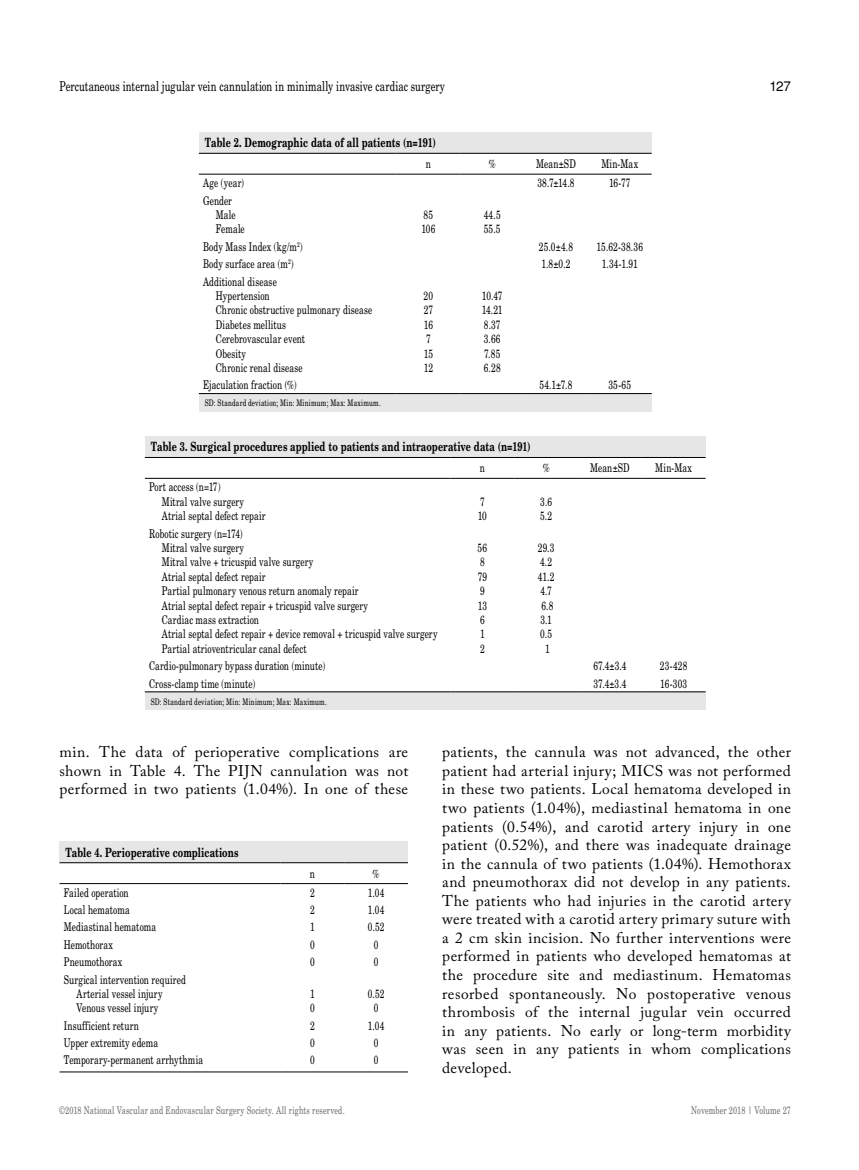
<style>
.page{position:relative;width:859px;height:1170px;background:#fff}
.page>*{position:absolute;margin:0;border:0;box-sizing:border-box;transform-origin:0 0}
.t1{font:15.45px/18.6px "Adobe Caslon Pro";letter-spacing:.025em;color:#000;text-align:justify}
.t2{font:13.5px "Madison Tr";letter-spacing:.01em;color:#000}
.t3{font:13.5px "Helvetica Normal Tr";color:#000}
.t4{font:12.75px "Madison Bold Tr";letter-spacing:.005em;color:#000}
.t5{font:12px/14.4px "Madison Tr";letter-spacing:.01em;color:#000}
.t6{font:10.5px "Madison Tr";letter-spacing:.015em;color:#6d6e71}
.t7{font:9px "Madison Tr";letter-spacing:.025em;color:#000}
</style>
<div class="page">
<div style="left:199px;top:132px;width:453px;height:21px;background:#e6e6e6"></div>
<div style="left:199px;top:393px;width:453px;height:19px;background:#e6e6e6"></div>
<hr style="left:199px;top:153px;width:197px;height:1px;background:#000">
<hr style="left:396px;top:153px;width:64px;height:1px;background:#000">
<hr style="left:460px;top:153px;width:64px;height:1px;background:#000">
<hr style="left:524px;top:153px;width:64px;height:1px;background:#000">
<hr style="left:588px;top:153px;width:64px;height:1px;background:#000">
<hr style="left:199px;top:174px;width:197px;height:1px;background:#000">
<hr style="left:396px;top:174px;width:64px;height:1px;background:#000">
<hr style="left:460px;top:174px;width:64px;height:1px;background:#000">
<hr style="left:524px;top:174px;width:64px;height:1px;background:#000">
<hr style="left:588px;top:174px;width:64px;height:1px;background:#000">
<hr style="left:199px;top:393px;width:197px;height:1px;background:#000">
<hr style="left:396px;top:393px;width:64px;height:1px;background:#000">
<hr style="left:460px;top:393px;width:64px;height:1px;background:#000">
<hr style="left:524px;top:393px;width:64px;height:1px;background:#000">
<hr style="left:588px;top:393px;width:64px;height:1px;background:#000">
<div style="left:145px;top:436px;width:561px;height:21px;background:#e6e6e6"></div>
<div style="left:145px;top:691px;width:561px;height:18px;background:linear-gradient(to right,#e6e6e6,#e6e6e6)"></div>
<hr style="left:145px;top:457px;width:305px;height:1px;background:#000">
<hr style="left:450px;top:457px;width:64px;height:1px;background:#000">
<hr style="left:514px;top:457px;width:64px;height:1px;background:#000">
<hr style="left:578px;top:457px;width:64px;height:1px;background:#000">
<hr style="left:642px;top:457px;width:64px;height:1px;background:#000">
<hr style="left:145px;top:478px;width:305px;height:1px;background:#000">
<hr style="left:450px;top:478px;width:64px;height:1px;background:#000">
<hr style="left:514px;top:478px;width:64px;height:1px;background:#000">
<hr style="left:578px;top:478px;width:64px;height:1px;background:#000">
<hr style="left:642px;top:478px;width:64px;height:1px;background:#000">
<hr style="left:145px;top:691px;width:305px;height:1px;background:#000">
<hr style="left:450px;top:691px;width:64px;height:1px;background:#000">
<hr style="left:514px;top:691px;width:64px;height:1px;background:#000">
<hr style="left:578px;top:691px;width:64px;height:1px;background:#000">
<hr style="left:642px;top:691px;width:64px;height:1px;background:#000">
<div style="left:60px;top:841px;width:348px;height:21px;background:#e6e6e6"></div>
<hr style="left:60px;top:862px;width:220px;height:1px;background:#000">
<hr style="left:280px;top:862px;width:64px;height:1px;background:#000">
<hr style="left:344px;top:862px;width:64px;height:1px;background:#000">
<hr style="left:60px;top:883px;width:220px;height:1px;background:#000">
<hr style="left:280px;top:883px;width:64px;height:1px;background:#000">
<hr style="left:344px;top:883px;width:64px;height:1px;background:#000">
<hr style="left:60px;top:1071px;width:220px;height:1px;background:#000">
<hr style="left:280px;top:1071px;width:64px;height:1px;background:#000">
<hr style="left:344px;top:1071px;width:64px;height:1px;background:#000">
<p class="t2" style="left:60px;top:78px;width:387px">Percutaneous internal jugular vein cannulation in minimally invasive cardiac surgery</p>
<p class="t3" style="left:769px;top:78px;width:23px">127</p>
<p class="t4" style="left:205px;top:134px;width:233px">Table 2. Demographic data of all patients (n=191)</p>
<p class="t5" style="left:426px;top:156px;width:7px">n</p>
<p class="t5" style="left:489px;top:156px;width:8px">%</p>
<p class="t5" style="left:536px;top:156px;width:41px">Mean±SD</p>
<p class="t5" style="left:601px;top:156px;width:38px">Min-Max</p>
<p class="t5" style="left:203px;top:175px;width:42px">Age (year)</p>
<p class="t5" style="left:537px;top:175px;width:39px">38.7±14.8</p>
<p class="t5" style="left:609px;top:175px;width:23px">16-77</p>
<p class="t5" style="left:216px;top:193px;width:31px;text-indent:-13px">Gender<br>Male<br>Female</p>
<p class="t5" style="left:421px;top:207px;width:16px">85<br>106</p>
<p class="t5" style="left:484px;top:207px;width:19px">44.5<br>55.5</p>
<p class="t5" style="left:203px;top:239px;width:101px">Body Mass Index (kg/m<sup>2</sup>)</p>
<p class="t5" style="left:539px;top:239px;width:36px">25.0±4.8</p>
<p class="t5" style="left:597px;top:239px;width:48px">15.62-38.36</p>
<p class="t5" style="left:203px;top:256px;width:92px">Body surface area (m<sup>2</sup>)</p>
<p class="t5" style="left:541px;top:256px;width:31px">1.8±0.2</p>
<p class="t5" style="left:602px;top:256px;width:37px">1.34-1.91</p>
<p class="t5" style="left:216px;top:274px;width:158px;text-indent:-13px">Additional disease<br>Hypertension<br>Chronic obstructive pulmonary disease<br>Diabetes mellitus<br>Cerebrovascular event<br>Obesity<br>Chronic renal disease</p>
<p class="t5" style="left:424px;top:288px;width:11px">20<br>27<br>16<br>7<br>15<br>12</p>
<p class="t5" style="left:482px;top:288px;width:22px">10.47<br>14.21<br>8.37<br>3.66<br>7.85<br>6.28</p>
<p class="t5" style="left:203px;top:377px;width:95px">Ejaculation fraction (%)</p>
<p class="t5" style="left:540px;top:377px;width:34px">54.1±7.8</p>
<p class="t5" style="left:608px;top:377px;width:24px">35-65</p>
<p class="t7" style="left:205px;top:397px;width:177px">SD: Standard deviation; Min: Minimum; Max: Maximum.</p>
<p class="t4" style="left:151px;top:438px;width:381px">Table 3. Surgical procedures applied to patients and intraoperative data (n=191)</p>
<p class="t5" style="left:480px;top:460px;width:7px">n</p>
<p class="t5" style="left:543px;top:460px;width:8px">%</p>
<p class="t5" style="left:590px;top:460px;width:41px">Mean±SD</p>
<p class="t5" style="left:655px;top:460px;width:38px">Min-Max</p>
<p class="t5" style="left:162px;top:479px;width:105px;text-indent:-13px">Port access (n=17)<br>Mitral valve surgery<br>Atrial septal defect repair</p>
<p class="t5" style="left:478px;top:494px;width:11px">7<br>10</p>
<p class="t5" style="left:540px;top:494px;width:13px">3.6<br>5.2</p>
<p class="t5" style="left:162px;top:526px;width:277px;text-indent:-13px">Robotic surgery (n=174)<br>Mitral valve surgery<br>Mitral valve + tricuspid valve surgery<br>Atrial septal defect repair<br>Partial pulmonary venous return anomaly repair<br>Atrial septal defect repair + tricuspid valve surgery<br>Cardiac mass extraction<br>Atrial septal defect repair + device removal + tricuspid valve surgery Partial atrioventricular canal defect</p>
<p class="t5" style="left:478px;top:540px;width:11px">56<br>8<br>79<br>9<br>13<br>6<br>1<br>2</p>
<p class="t5" style="left:538px;top:540px;width:18px;text-align:center">29.3<br>4.2<br>41.2<br>4.7<br>6.8<br>3.1<br>0.5<br>1</p>
<p class="t5" style="left:149px;top:658px;width:178px">Cardio-pulmonary bypass duration (minute)</p>
<p class="t5" style="left:593px;top:658px;width:34px">67.4±3.4</p>
<p class="t5" style="left:660px;top:658px;width:29px">23-428</p>
<p class="t5" style="left:149px;top:675px;width:108px">Cross-clamp time (minute)</p>
<p class="t5" style="left:593px;top:675px;width:34px">37.4±3.4</p>
<p class="t5" style="left:660px;top:675px;width:29px">16-303</p>
<p class="t7" style="left:151px;top:695px;width:177px">SD: Standard deviation; Min: Minimum; Max: Maximum.</p>
<p class="t1" style="left:60px;top:742px;width:350px">min. The data of perioperative complications are shown in Table 4. The PIJN cannulation was not performed in two patients (1.04%). In one of these</p>
<p class="t1" style="left:442px;top:742px;width:350px">patients, the cannula was not advanced, the other patient had arterial injury; MICS was not performed in these two patients. Local hematoma developed in two patients (1.04%), mediastinal hematoma in one patients (0.54%), and carotid artery injury in one patient (0.52%), and there was inadequate drainage in the cannula of two patients (1.04%). Hemothorax and pneumothorax did not develop in any patients.<br>The patients who had injuries in the carotid artery were treated with a carotid artery primary suture with a 2 cm skin incision. No further interventions were performed in patients who developed hematomas at the procedure site and mediastinum. Hematomas resorbed spontaneously. No postoperative venous thrombosis of the internal jugular vein occurred in any patients. No early or long-term morbidity was seen in any patients in whom complications developed.</p>
<p class="t4" style="left:66px;top:843px;width:175px">Table 4. Perioperative complications</p>
<p class="t5" style="left:310px;top:865px;width:7px">n</p>
<p class="t5" style="left:373px;top:865px;width:8px">%</p>
<p class="t5" style="left:64px;top:884px;width:66px">Failed operation</p>
<p class="t5" style="left:310px;top:884px;width:6px">2</p>
<p class="t5" style="left:368px;top:884px;width:18px">1.04</p>
<p class="t5" style="left:64px;top:902px;width:68px">Local hematoma</p>
<p class="t5" style="left:310px;top:902px;width:6px">2</p>
<p class="t5" style="left:368px;top:902px;width:18px">1.04</p>
<p class="t5" style="left:64px;top:919px;width:94px">Mediastinal hematoma</p>
<p class="t5" style="left:310px;top:919px;width:6px">1</p>
<p class="t5" style="left:368px;top:919px;width:18px">0.52</p>
<p class="t5" style="left:64px;top:937px;width:51px">Hemothorax</p>
<p class="t5" style="left:310px;top:937px;width:6px">0</p>
<p class="t5" style="left:374px;top:937px;width:6px">0</p>
<p class="t5" style="left:64px;top:954px;width:60px">Pneumothorax</p>
<p class="t5" style="left:310px;top:954px;width:6px">0</p>
<p class="t5" style="left:374px;top:954px;width:6px">0</p>
<p class="t5" style="left:77px;top:971px;width:111px;text-indent:-13px">Surgical intervention required<br>Arterial vessel injury<br>Venous vessel injury</p>
<p class="t5" style="left:310px;top:986px;width:6px">1<br>0</p>
<p class="t5" style="left:368px;top:986px;width:18px;text-align:center">0.52<br>0</p>
<p class="t5" style="left:64px;top:1017px;width:77px">Insufficient return</p>
<p class="t5" style="left:310px;top:1017px;width:6px">2</p>
<p class="t5" style="left:368px;top:1017px;width:18px">1.04</p>
<p class="t5" style="left:64px;top:1035px;width:96px">Upper extremity edema</p>
<p class="t5" style="left:310px;top:1035px;width:6px">0</p>
<p class="t5" style="left:374px;top:1035px;width:6px">0</p>
<p class="t5" style="left:64px;top:1052px;width:141px">Temporary-permanent arrhythmia</p>
<p class="t5" style="left:310px;top:1052px;width:6px">0</p>
<p class="t5" style="left:374px;top:1052px;width:6px">0</p>
<p class="t6" style="left:60px;top:1103px;width:287px">©2018 National Vascular and Endovascular Surgery Society. All rights reserved.</p>
<p class="t6" style="left:691px;top:1103px;width:101px">November 2018 | Volume 27</p>
</div>
